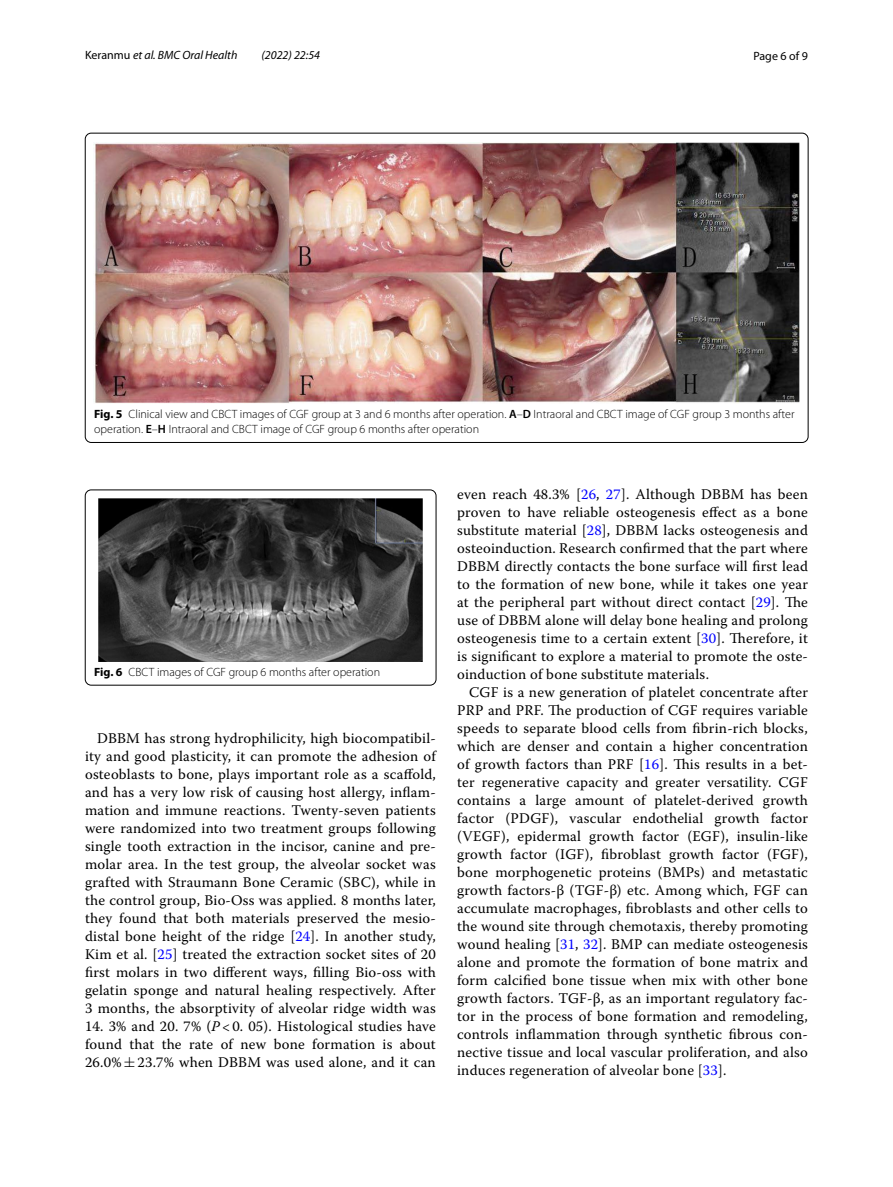
<style>
.page{position:relative;width:893px;height:1187px;background:#fff}
.page>*{position:absolute;margin:0;border:0;box-sizing:border-box;transform-origin:0 0}
.t1{font:14.7px/18px "Warnock Pro";letter-spacing:.015em;color:#000;text-align:justify}
.t2{font:300 12px/15px "Myriad Pro";color:#000}
.t3{font:italic 12px "Myriad Pro";color:#000}
.t4{font:12px "Myriad Pro";color:#000}
.s1{font-style:normal}
.s2{font-weight:700}
.s3{font-weight:600}
.s4{color:#00f}
.s5{font-style:italic}
.s6{font-family:"MTSY"}
</style>
<div class="page">
<img style="left:94px;top:142px;width:706px;height:261px">
<img style="left:99px;top:499px;width:323px;height:162px">
<div style="left:85px;top:489px;width:351px;height:196px;border:1px solid #000;border-radius:6px"></div>
<p class="t3" style="left:85px;top:48px;width:154px"><span class="s1">Keranmu</span> et al. BMC Oral Health</p>
<p class="t3" style="left:261px;top:48px;width:60px">(2022) 22:54</p>
<p class="t4" style="left:753px;top:48px;width:56px">Page 6 of 9</p>
<p class="t2" style="left:94px;top:407px;width:702px"><span class="s2">Fig. 5</span> Clinical view and CBCT images of CGF group at 3 and 6 months after operation. <span class="s3">A</span>–<span class="s3">D</span> Intraoral and CBCT image of CGF group 3 months after operation. <span class="s3">E</span>–<span class="s3">H</span> Intraoral and CBCT image of CGF group 6 months after operation</p>
<p class="t2" style="left:94px;top:664px;width:287px"><span class="s2">Fig. 6</span> CBCT images of CGF group 6 months after operation</p>
<p class="t1" style="left:85px;top:729px;width:352px;text-indent:12px">DBBM has strong hydrophilicity, high biocompatibil&shy;ity and good plasticity, it can promote the adhesion of osteoblasts to bone, plays important role as a scaffold, and has a very low risk of causing host allergy, inflam&shy;mation and immune reactions. Twenty-seven patients were randomized into two treatment groups following single tooth extraction in the incisor, canine and pre&shy;molar area. In the test group, the alveolar socket was grafted with Straumann Bone Ceramic (SBC), while in the control group, Bio-Oss was applied. 8 months later, they found that both materials preserved the mesio&shy;distal bone height of the ridge [<span class="s4">24</span>]. In another study, Kim et al. [<span class="s4">25</span>] treated the extraction socket sites of 20 first molars in two different ways, filling Bio-oss with gelatin sponge and natural healing respectively. After 3 months, the absorptivity of alveolar ridge width was</p>
<p class="t1" style="left:85px;top:1017px;width:352px">14. 3% and 20. 7% (<span class="s5">P</span> &lt; 0. 05). Histological studies have found that the rate of new bone formation is about 26.0%<span class="s6">±</span>23.7% when DBBM was used alone, and it can</p>
<p class="t1" style="left:457px;top:485px;width:352px">even reach 48.3% [<span class="s4">26</span>, <span class="s4">27</span>]. Although DBBM has been proven to have reliable osteogenesis effect as a bone substitute material [<span class="s4">28</span>], DBBM lacks osteogenesis and osteoinduction. Research confirmed that the part where DBBM directly contacts the bone surface will first lead to the formation of new bone, while it takes one year at the peripheral part without direct contact [<span class="s4">29</span>]. The use of DBBM alone will delay bone healing and prolong osteogenesis time to a certain extent [<span class="s4">30</span>]. Therefore, it is significant to explore a material to promote the oste&shy;oinduction of bone substitute materials.</p>
<p class="t1" style="left:457px;top:683px;width:352px;text-indent:12px">CGF is a new generation of platelet concentrate after PRP and PRF. The production of CGF requires variable speeds to separate blood cells from fibrin-rich blocks, which are denser and contain a higher concentration of growth factors than PRF [<span class="s4">16</span>]. This results in a bet&shy;ter regenerative capacity and greater versatility. CGF contains a large amount of platelet-derived growth factor (PDGF), vascular endothelial growth factor (VEGF), epidermal growth factor (EGF), insulin-like growth factor (IGF), fibroblast growth factor (FGF), bone morphogenetic proteins (BMPs) and metastatic growth factors-β (TGF-β) etc. Among which, FGF can accumulate macrophages, fibroblasts and other cells to the wound site through chemotaxis, thereby promoting wound healing [<span class="s4">31</span>, <span class="s4">32</span>]. BMP can mediate osteogenesis alone and promote the formation of bone matrix and form calcified bone tissue when mix with other bone growth factors. TGF-β, as an important regulatory fac&shy;tor in the process of bone formation and remodeling, controls inflammation through synthetic fibrous con&shy;nective tissue and local vascular proliferation, and also induces regeneration of alveolar bone [<span class="s4">33</span>].</p>
</div>
